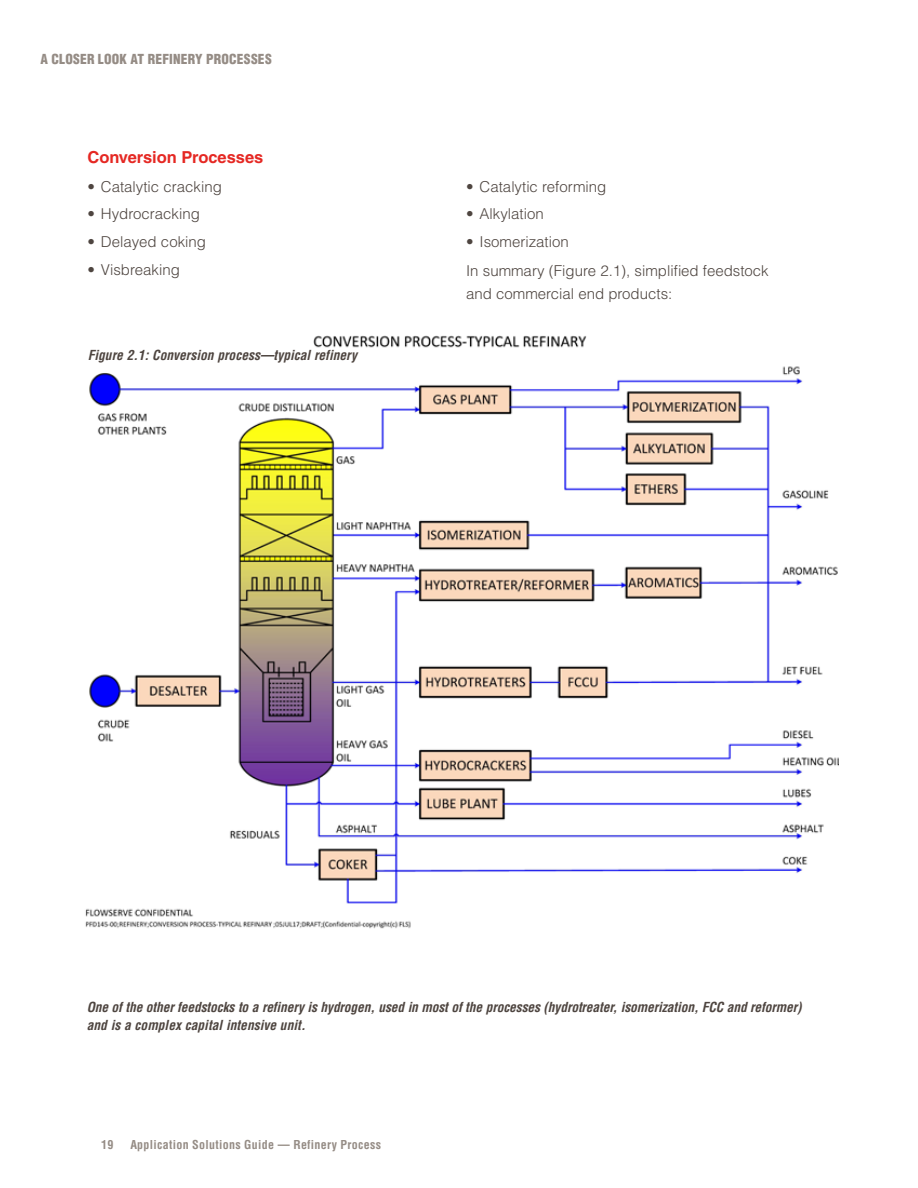
<style>
.page{position:relative;width:918px;height:1188px;background:#fff}
.page>*{position:absolute;margin:0;border:0;box-sizing:border-box;transform-origin:0 0}
.t1{font:700 16.5px "Helvetica LT Std";color:#e52823}
.t2{font:300 15px/29.2px "Helvetica LT Std";color:#4e4540}
.t3{font:italic 700 condensed 13.5px/18px "Helvetica LT Std";letter-spacing:-.01em;color:#4e4540}
.t4{font:900 condensed 13.5px "Helvetica LT Std";letter-spacing:.015em;color:#958c85}
.t5{font:700 condensed 12px "Helvetica LT Std";letter-spacing:.025em;color:#958c85}
</style>
<div class="page">
<img style="left:85px;top:335px;width:754px;height:594px">
<p class="t4" style="left:40px;top:50px;width:233px">A CLOSER LOOK AT REFINERY PROCESSES</p>
<p class="t1" style="left:87px;top:147px;width:178px">Conversion Processes</p>
<p class="t2" style="left:87px;top:172px;width:136px">• Catalytic cracking</p>
<p class="t2" style="left:87px;top:199px;width:114px">• Hydrocracking</p>
<p class="t2" style="left:87px;top:227px;width:120px">• Delayed coking</p>
<p class="t2" style="left:87px;top:255px;width:94px">• Visbreaking</p>
<p class="t3" style="left:88px;top:346px;width:271px">Figure 2.1: Conversion process—typical refinery</p>
<p class="t2" style="left:466px;top:172px;width:142px">• Catalytic reforming</p>
<p class="t2" style="left:466px;top:199px;width:79px">• Alkylation</p>
<p class="t2" style="left:466px;top:227px;width:304px">• Isomerization<br>In summary (Figure 2. 1), simplified feedstock</p>
<p class="t2" style="left:466px;top:279px;width:208px">and commercial end products:</p>
<p class="t3" style="left:87px;top:999px;width:716px">One of the other feedstocks to a refinery is hydrogen, used in most of the processes (hydrotreater, isomerization, FCC and reformer) and is a complex capital intensive unit.</p>
<p class="t5" style="left:101px;top:1137px;width:14px">19</p>
<p class="t5" style="left:130px;top:1137px;width:252px">Application Solutions Guide — Refinery Process</p>
</div>
